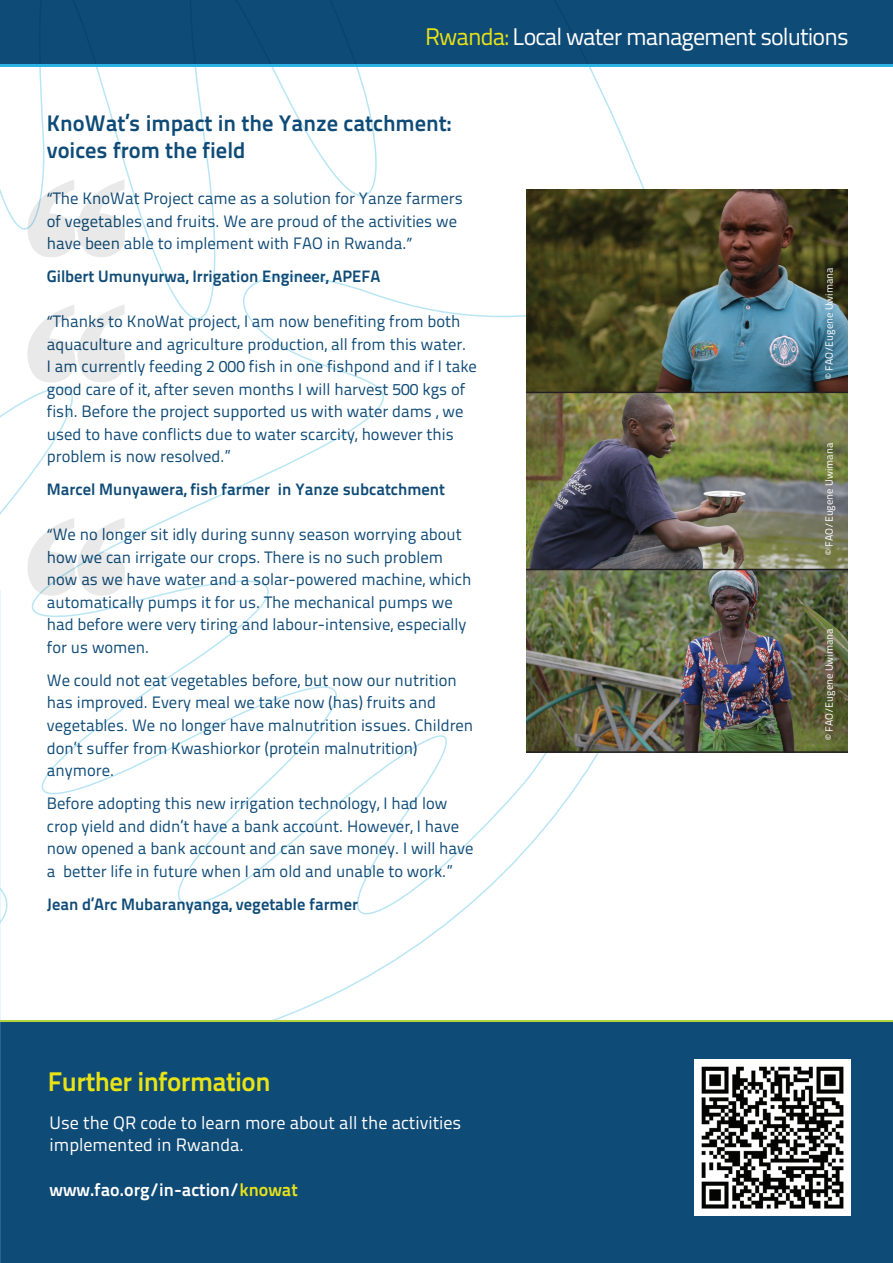
<style>
.page{position:relative;width:893px;height:1263px;background:#fff}
.page>*{position:absolute;margin:0;border:0;box-sizing:border-box;transform-origin:0 0}
.t1{font:700 27px "Titillium Text 22 L";letter-spacing:-.02em;color:#e8e315}
.t2{font:24px "Titillium Text 22 L";letter-spacing:-.04em;color:#fff}
.t3{font:700 22.5px/27px "Titillium Text 22 L";color:#0f4b77}
.t4{font:18px/22.5px "Titillium Text 22 L";color:#fff}
.t5{font:700 18px "Titillium Text 22 L";color:#fff}
.t6{font:16.5px/22.5px "Titillium Text 22 L";color:#0f4b77}
.t7{font:700 16.5px "Titillium Text 22 L";color:#0f4b77}
.t8{font:10.5px "Titillium Text 22 L";color:#fff}
.s1{color:#e8e315}
.s2{font-family:"Myriad Pro"}
</style>
<div class="page">
<div style="left:0;top:0;width:893px;height:66px;background:#0f4b77"></div>
<svg style="left:0;top:396px;width:32px;height:526px"></svg>
<svg style="left:32px;top:275px;width:567px;height:639px"></svg>
<svg style="left:0;top:64px;width:465px;height:255px"></svg>
<img style="left:527px;top:189px;width:320px;height:356px">
<img style="left:527px;top:545px;width:320px;height:206px">
<hr style="left:527px;top:392px;width:320px;height:1px;background:#231f20">
<hr style="left:527px;top:569px;width:320px;height:1px;background:#231f20">
<hr style="left:527px;top:751px;width:320px;height:2px;background:#231f20">
<div style="left:0;top:1021px;width:893px;height:242px;background:#0f4b77"></div>
<img style="left:695px;top:1059px;width:156px;height:156px">
<hr style="left:0;top:1020px;width:893px;height:1px;background:#b4d338">
<hr style="left:0;top:65px;width:893px;height:2px;background:#2ab3e2">
<hr style="left:0;top:590px;width:1px;height:673px;background:#89d5ee">
<svg style="left:27px;top:518px;width:98px;height:78px"></svg>
<svg style="left:27px;top:179px;width:98px;height:79px"></svg>
<svg style="left:27px;top:304px;width:98px;height:79px"></svg>
<h2 class="t2" style="left:425px;top:18px;width:425px"><span class="s1">Rwanda:</span> Local water management solutions</h2>
<h3 class="t3" style="left:47px;top:108px;width:406px">KnoWat’s impact in the Yanze catchment: voices from the field</h3>
<p class="t6" style="left:47px;top:186px;width:417px"><span class="s2">“</span>The KnoWat Project came as a solution for Yanze farmers of vegetables and fruits. We are proud of the activities we have been able to implement with FAO in Rwanda.<span class="s2">”</span></p>
<p class="t7" style="left:47px;top:264px;width:335px">Gilbert Umunyurwa, Irrigation Engineer, APEFA</p>
<p class="t6" style="left:47px;top:309px;width:432px"><span class="s2">“</span>Thanks to KnoWat project, I am now benefiting from both aquaculture and agriculture production, all from this water.<br>I am currently feeding 2 000 fish in one fishpond and if I take good care of it, after seven months I will harvest 500 kgs of fish. Before the project supported us with water dams , we used to have conflicts due to water scarcity, however this problem is now resolved.”</p>
<p class="t7" style="left:47px;top:477px;width:400px">Marcel Munyawera, fish farmer in Yanze subcatchment</p>
<p class="t6" style="left:47px;top:522px;width:426px"><span class="s2">“</span>We no longer sit idly during sunny season worrying about how we can irrigate our crops. There is no such problem now as we have water and a solar-powered machine, which automatically pumps it for us. The mechanical pumps we had before were very tiring and labour-intensive, especially for us women.</p>
<p class="t6" style="left:47px;top:668px;width:428px">We could not eat vegetables before, but now our nutrition has improved. Every meal we take now (has) fruits and vegetables. We no longer have malnutrition issues. Children don’t suffer from Kwashiorkor (protein malnutrition) anymore.</p>
<p class="t6" style="left:47px;top:791px;width:428px">Before adopting this new irrigation technology, I had low crop yield and didn’t have a bank account. However, I have now opened a bank account and can save money. I will have a better life in future when I am old and unable to work.”</p>
<p class="t7" style="left:47px;top:891px;width:313px">Jean d’Arc Mubaranyanga, vegetable farmer</p>
<h1 class="t1" style="left:48px;top:1060px;width:224px">Further information</h1>
<p class="t4" style="left:50px;top:1110px;width:413px">Use the QR code to learn more about all the activities implemented in Rwanda.</p>
<p class="t5" style="left:50px;top:1176px;width:250px">www.fao.org/in-action/<span class="s1">knowat</span></p>
<p class="t8" style="left:821px;top:379px;width:114px;rotate:-90deg">© FAO/Eugene Uwimana</p>
<p class="t8" style="left:821px;top:555px;width:114px;rotate:-90deg">© FAO/Eugene Uwimana</p>
<p class="t8" style="left:821px;top:740px;width:114px;rotate:-90deg">© FAO/Eugene Uwimana</p>
</div>
